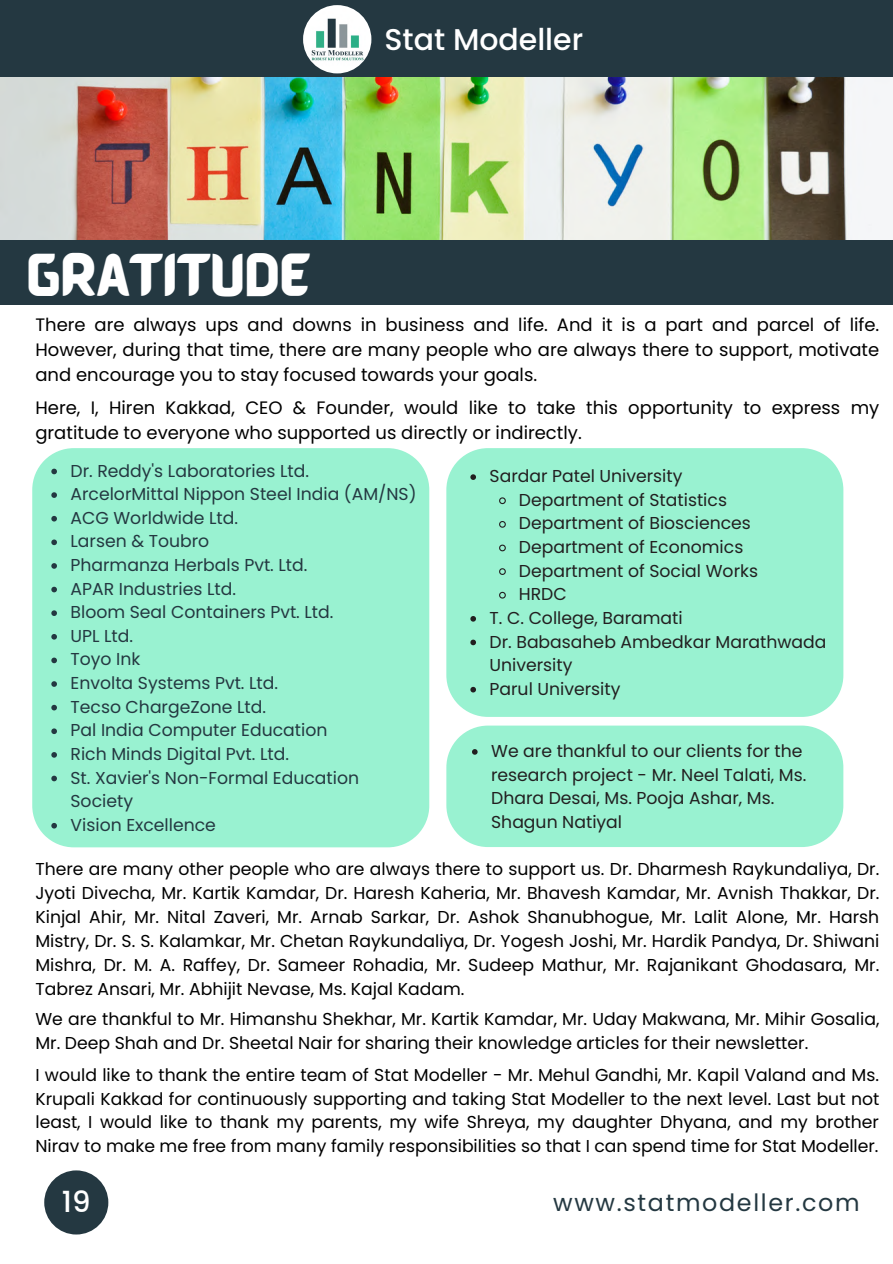
<style>
.page{position:relative;width:893px;height:1264px;background:#fff}
.page>*{position:absolute;margin:0;border:0;box-sizing:border-box;transform-origin:0 0}
.t1{font:45px "BARABARA Regular";color:#fff}
.t2{font:500 30px "Poppins";color:#fff}
.t3{font:500 29.1px "Poppins";color:#fff}
.t4{font:23.85px "Poppins";letter-spacing:.07em;color:#243841}
.t5{font:18px/25px "Poppins";color:#000;text-align:justify}
.t6{font:17.25px/24px "Poppins";color:#000;text-align:justify}
.t7{font:17.25px/23.5px "Poppins";color:#243841}
.t8{font:17.25px/23.5px "Poppins";color:#221f20}
</style>
<div class="page">
<img style="left:0;top:77px;width:890px;height:163px">
<div style="left:0;top:0;width:892px;height:77px;background:#243841"></div>
<div style="left:44px;top:1170px;width:64px;height:64px;background:#243841;border-radius:50%"></div>
<img style="left:303px;top:5px;width:68px;height:68px;border-radius:50%">
<div style="left:32px;top:448px;width:397px;height:399px;background:#99f2d1"></div>
<svg style="left:51px;top:468px;width:6px;height:6px"></svg>
<svg style="left:51px;top:492px;width:6px;height:6px"></svg>
<svg style="left:51px;top:516px;width:6px;height:5px"></svg>
<svg style="left:51px;top:539px;width:6px;height:6px"></svg>
<svg style="left:51px;top:563px;width:6px;height:5px"></svg>
<svg style="left:51px;top:586px;width:6px;height:6px"></svg>
<svg style="left:51px;top:610px;width:6px;height:6px"></svg>
<svg style="left:51px;top:634px;width:6px;height:5px"></svg>
<svg style="left:51px;top:657px;width:6px;height:6px"></svg>
<svg style="left:51px;top:681px;width:6px;height:6px"></svg>
<svg style="left:51px;top:704px;width:6px;height:6px"></svg>
<svg style="left:51px;top:728px;width:6px;height:6px"></svg>
<svg style="left:51px;top:752px;width:6px;height:5px"></svg>
<svg style="left:51px;top:775px;width:6px;height:6px"></svg>
<svg style="left:51px;top:823px;width:6px;height:5px"></svg>
<div style="left:446px;top:448px;width:397px;height:269px;background:#99f2d1"></div>
<svg style="left:470px;top:474px;width:6px;height:6px"></svg>
<svg style="left:498px;top:496px;width:8px;height:9px"></svg>
<svg style="left:498px;top:520px;width:8px;height:8px"></svg>
<svg style="left:498px;top:543px;width:8px;height:9px"></svg>
<svg style="left:498px;top:567px;width:8px;height:9px"></svg>
<svg style="left:498px;top:591px;width:8px;height:8px"></svg>
<svg style="left:470px;top:616px;width:6px;height:5px"></svg>
<svg style="left:470px;top:639px;width:6px;height:6px"></svg>
<svg style="left:470px;top:687px;width:6px;height:5px"></svg>
<div style="left:446px;top:725px;width:397px;height:122px;background:#99f2d1"></div>
<svg style="left:472px;top:749px;width:5px;height:5px"></svg>
<div style="left:0;top:240px;width:892px;height:64px;background:#243841"></div>
<h2 class="t2" style="left:384px;top:18px;width:200px">Stat Modeller</h2>
<h1 class="t1" style="left:26px;top:244px;width:287px">GRATITUDE</h1>
<p class="t5" style="left:35px;top:312px;width:845px">There are always ups and downs in business and life. And it is a part and parcel of life.<br>However, during that time, there are many people who are always there to support, motivate and encourage you to stay focused towards your goals.</p>
<p class="t5" style="left:35px;top:395px;width:845px">Here, I, Hiren Kakkad, CEO &amp; Founder, would like to take this opportunity to express my gratitude to everyone who supported us directly or indirectly.</p>
<p class="t7" style="left:70px;top:458px;width:347px">Dr. Reddy's Laboratories Ltd.<br>ArcelorMittal Nippon Steel India (AM/NS)<br>ACG Worldwide Ltd.<br>Larsen &amp; Toubro<br>Pharmanza Herbals Pvt. Ltd.<br>APAR Industries Ltd.<br>Bloom Seal Containers Pvt. Ltd.<br>UPL Ltd.<br>Toyo Ink<br>Envolta Systems Pvt. Ltd.<br>Tecso ChargeZone Ltd.<br>Pal India Computer Education<br>Rich Minds Digital Pvt. Ltd.<br>St. Xavier's Non-Formal Education<br>Society<br>Vision Excellence</p>
<p class="t8" style="left:489px;top:464px;width:194px">Sardar Patel University</p>
<p class="t8" style="left:519px;top:488px;width:209px">Department of Statistics</p>
<p class="t8" style="left:519px;top:511px;width:233px">Department of Biosciences</p>
<p class="t8" style="left:519px;top:535px;width:226px">Department of Economics</p>
<p class="t8" style="left:519px;top:559px;width:240px">Department of Social Works</p>
<p class="t8" style="left:519px;top:582px;width:49px">HRDC</p>
<p class="t8" style="left:489px;top:606px;width:195px">T. C. College, Baramati</p>
<p class="t8" style="left:489px;top:629px;width:338px">Dr. Babasaheb Ambedkar Marathwada</p>
<p class="t8" style="left:489px;top:653px;width:84px">University</p>
<p class="t8" style="left:489px;top:677px;width:132px">Parul University</p>
<p class="t8" style="left:491px;top:739px;width:317px">We are thankful to our clients for the research project - Mr. Neel Talati, Ms.<br>Dhara Desai, Ms. Pooja Ashar, Ms.<br>Shagun Natiyal</p>
<p class="t6" style="left:35px;top:856px;width:845px">There are many other people who are always there to support us. Dr. Dharmesh Raykundaliya, Dr.<br>Jyoti Divecha, Mr. Kartik Kamdar, Dr. Haresh Kaheria, Mr. Bhavesh Kamdar, Mr. Avnish Thakkar, Dr.<br>Kinjal Ahir, Mr. Nital Zaveri, Mr. Arnab Sarkar, Dr. Ashok Shanubhogue, Mr. Lalit Alone, Mr. Harsh Mistry, Dr. S. S. Kalamkar, Mr. Chetan Raykundaliya, Dr. Yogesh Joshi, Mr. Hardik Pandya, Dr. Shiwani Mishra, Dr. M. A. Raffey, Dr. Sameer Rohadia, Mr. Sudeep Mathur, Mr. Rajanikant Ghodasara, Mr.<br>Tabrez Ansari, Mr. Abhijit Nevase, Ms. Kajal Kadam.</p>
<p class="t6" style="left:35px;top:1006px;width:845px">We are thankful to Mr. Himanshu Shekhar, Mr. Kartik Kamdar, Mr. Uday Makwana, Mr. Mihir Gosalia,<br>Mr. Deep Shah and Dr. Sheetal Nair for sharing their knowledge articles for their newsletter.</p>
<p class="t6" style="left:35px;top:1063px;width:845px;line-height:23.5px">I would like to thank the entire team of Stat Modeller - Mr. Mehul Gandhi, Mr. Kapil Valand and Ms.<br>Krupali Kakkad for continuously supporting and taking Stat Modeller to the next level. Last but not least, I would like to thank my parents, my wife Shreya, my daughter Dhyana, and my brother Nirav to make me free from many family responsibilities so that I can spend time for Stat Modeller.</p>
<h3 class="t3" style="left:62px;top:1180px;width:30px">19</h3>
<h3 class="t4" style="left:553px;top:1185px;width:308px">www.statmodeller.com</h3>
</div>
